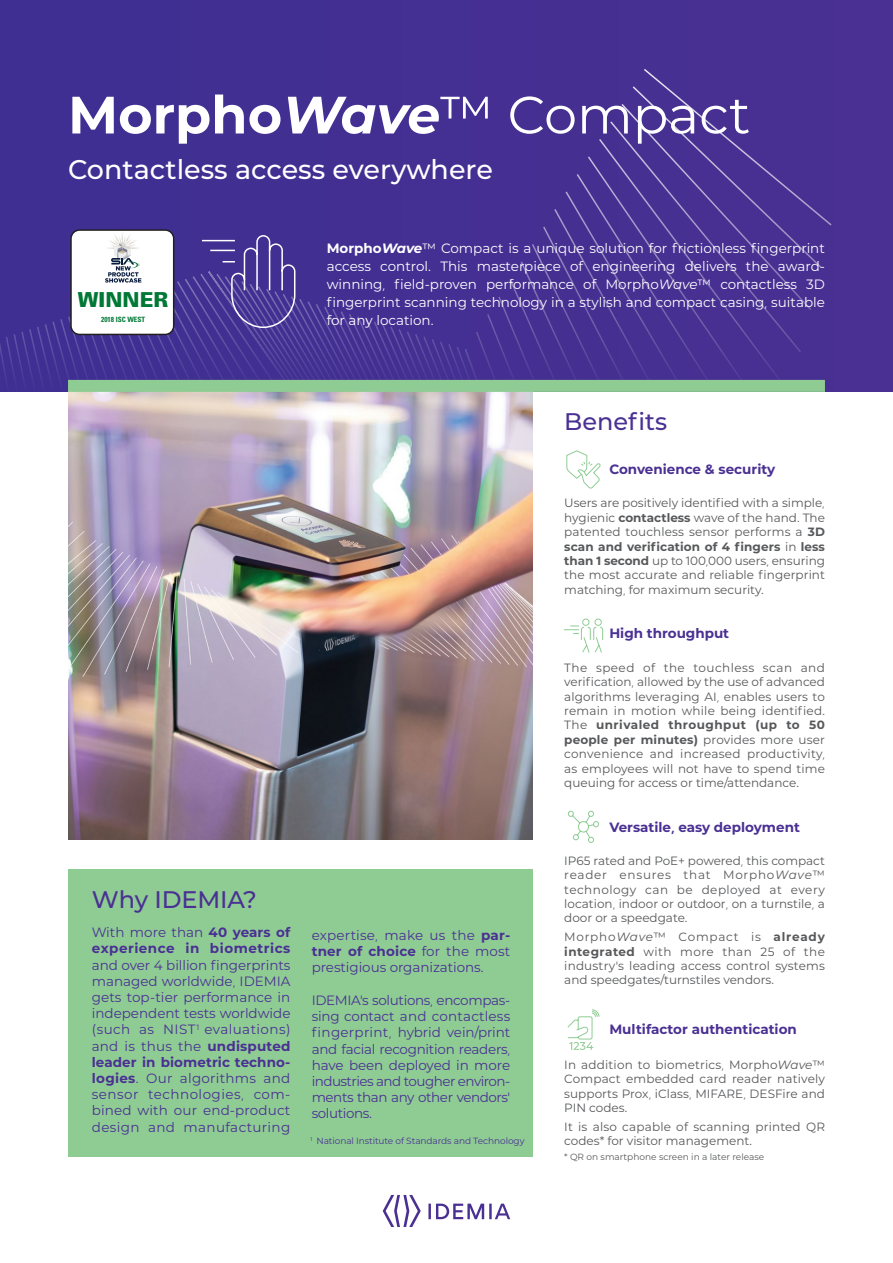
<style>
.page{position:relative;width:893px;height:1263px;background:#fff}
.page>*{position:absolute;margin:0;border:0;box-sizing:border-box;transform-origin:0 0}
.Brochure-Title{font:52.5px "IDEMIA";color:#fff}
.Tagline{font:500 27px "IDEMIA";color:#fff}
.Chapter-Title{font:500 24px "IDEMIA";color:#4a3093}
.t1{font:900 20.7px "Univers LT Std";color:#007836}
.t2{font:13.5px/16.2px "IDEMIA";letter-spacing:-.005em;color:#4a3093;text-align:justify}
.Market-intro{font:13.5px/18px "IDEMIA";color:#fff;text-align:justify}
.Bold-text{font:700 13.5px "IDEMIA";color:#4a3093}
.Current-text{font:12px/14.4px "IDEMIA";color:#57585a;text-align:justify}
.t3{font:9px "IDEMIA";letter-spacing:-.01em;color:#4a3093}
.Current-text-2{font:9px "IDEMIA";color:#57585a}
.t4{font:700 condensed 7.35px "Univers LT Std";color:#007836}
.s1{font-weight:700}
.s2{font-weight:700;font-style:italic}
.s3{font-style:italic}
</style>
<div class="page">
<div style="left:0;top:0;width:893px;height:392px;background:#453092"></div>
<svg style="left:0;top:69px;width:832px;height:311px"></svg>
<svg style="left:383px;top:1195px;width:38px;height:32px"></svg>
<svg style="left:428px;top:1203px;width:82px;height:16px"></svg>
<svg style="left:566px;top:450px;width:35px;height:39px"></svg>
<div style="left:68px;top:869px;width:464px;height:288px;background:#8fcc94"></div>
<img style="left:68px;top:392px;width:464px;height:447px">
<svg style="left:564px;top:618px;width:39px;height:35px"></svg>
<svg style="left:567px;top:1009px;width:33px;height:41px"></svg>
<svg style="left:568px;top:810px;width:31px;height:33px"></svg>
<div style="left:68px;top:380px;width:757px;height:12px;background:#8fcc94"></div>
<svg style="left:200px;top:234px;width:96px;height:95px"></svg>
<svg style="left:71px;top:230px;width:103px;height:104px;background:#f5f5f6"></svg>
<div style="left:70px;top:229px;width:104px;height:106px;border:2px solid #231f20;border-radius:9px"></div>
<p class="Brochure-Title" style="left:68px;top:79px;width:684px"><span class="s1">Morpho</span><span class="s2">Wave</span>™ Compact</p>
<p class="Tagline" style="left:68px;top:151px;width:426px">Contactless access everywhere</p>
<p class="t1" style="left:78px;top:286px;width:92px">WINNER</p>
<p class="t4" style="left:101px;top:315px;width:46px">2018 ISC WEST</p>
<p class="Market-intro" style="left:327px;top:238px;width:500px"><span class="s1">Morpho</span><span class="s2">Wave</span>™ Compact is a unique solution for frictionless fingerprint access control. This masterpiece of engineering delivers the award&shy;winning, field-proven performance of Morpho<span class="s3">Wave</span>™ contactless 3D fingerprint scanning technology in a stylish and compact casing, suitable for any location.</p>
<p class="Chapter-Title" style="left:564px;top:404px;width:105px">Benefits</p>
<p class="Bold-text" style="left:609px;top:460px;width:167px">Convenience &amp; security</p>
<p class="Current-text" style="left:564px;top:495px;width:262px">Users are positively identified with a simple, hygienic <span class="s1">contactless</span> wave of the hand. The patented touchless sensor performs a <span class="s1">3D scan and verification of 4 fingers</span> in <span class="s1">less than 1 second</span> up to 100,000 users, ensuring the most accurate and reliable fingerprint matching, for maximum security.</p>
<p class="Bold-text" style="left:609px;top:624px;width:121px">High throughput</p>
<p class="Current-text" style="left:564px;top:660px;width:262px">The speed of the touchless scan and verification, allowed by the use of advanced algorithms leveraging AI, enables users to remain in motion while being identified.<br>The <span class="s1">unrivaled throughput (up to 50 people per minutes)</span> provides more user convenience and increased productivity, as employees will not have to spend time queuing for access or time/attendance.</p>
<p class="Bold-text" style="left:609px;top:817px;width:192px">Versatile, easy deployment</p>
<p class="Chapter-Title" style="left:92px;top:883px;width:167px">Why IDEMIA?</p>
<p class="t2" style="left:92px;top:924px;width:200px">With more than <span class="s1">40 years of experience in biometrics </span>and over 4 billion fingerprints managed worldwide, IDEMIA gets top-tier performance in independent tests worldwide (such as NIST<sup>1</sup> evaluations) and is thus the <span class="s1">undisputed leader in biometric techno&shy;logies</span>. Our algorithms and sensor technologies, com&shy;bined with our end-product design and manufacturing</p>
<p class="t2" style="left:312px;top:926px;width:200px">expertise, make us the <span class="s1">par&shy;tner of choice</span> for the most prestigious organizations.</p>
<p class="t2" style="left:312px;top:992px;width:200px">IDEMIA’s solutions, encompas&shy;sing contact and contactless fingerprint, hybrid vein/print and facial recognition readers, have been deployed in more industries and tougher environ&shy;ments than any other vendors’ solutions.</p>
<p class="t3" style="left:311px;top:1135px;width:215px"><sup>1</sup> National Institute of Standards and Technology</p>
<p class="Current-text" style="left:564px;top:853px;width:262px">IP65 rated and PoE+ powered, this compact reader ensures that Morpho<span class="s3">Wave</span>™ technology can be deployed at every location, indoor or outdoor, on a turnstile, a door or a speedgate.</p>
<p class="Current-text" style="left:564px;top:929px;width:262px">Morpho<span class="s3">Wave</span>™ Compact is <span class="s1">already integrated</span> with more than 25 of the industry’s leading access control systems and speedgates/turnstiles vendors.</p>
<p class="Bold-text" style="left:609px;top:1020px;width:189px">Multifactor authentication</p>
<p class="Current-text" style="left:564px;top:1057px;width:262px">In addition to biometrics, Morpho<span class="s3">Wave</span>™ Compact embedded card reader natively supports Prox, iClass, MIFARE, DESFire and PIN codes.</p>
<p class="Current-text" style="left:564px;top:1119px;width:262px">It is also capable of scanning printed QR codes* for visitor management.</p>
<p class="Current-text-2" style="left:564px;top:1151px;width:201px">* QR on smartphone screen in a later release</p>
</div>
